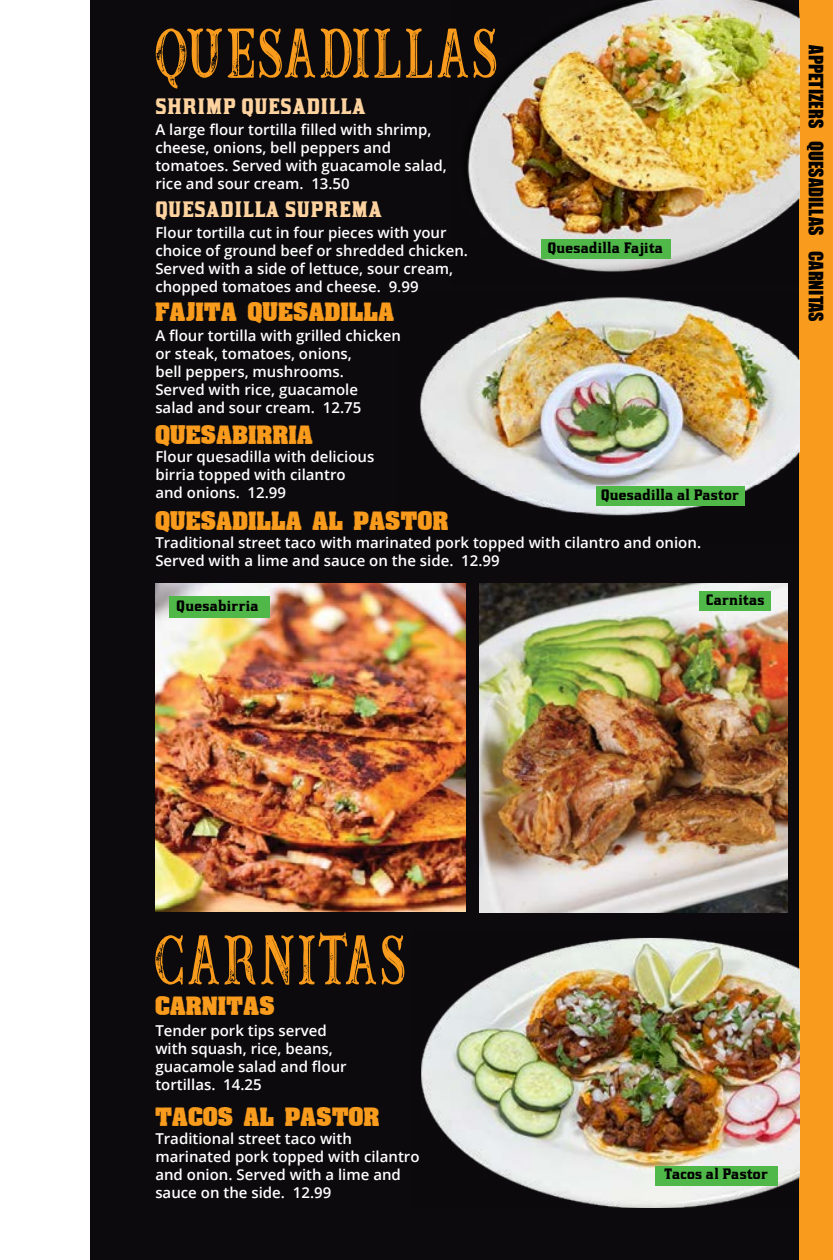
<style>
.page{position:relative;width:833px;height:1260px;background:#fff}
.page>*{position:absolute;margin:0;border:0;box-sizing:border-box;transform-origin:0 0}
.t1{font:79.75px "Buffalo Inline 2 Grunge";letter-spacing:.08em;color:#f99b1c;scale:.71 1}
.t2{font:20px "Dirty Old Town";letter-spacing:.03em;color:#f99b1c}
.t3{font:700 20px "Kirsty Rg";letter-spacing:.03em;color:#fed39f}
.t4{font:18.25px "Impact";color:#000}
.t5{font:600 15px/18px "Open Sans";color:#fff}
.t6{font:700 13.5px "Kirsty Rg";letter-spacing:.03em;color:#000}
</style>
<div class="page">
<div style="left:90px;top:0;width:742px;height:1260px;background:#0c0a0c"></div>
<div style="left:799px;top:0;width:33px;height:1260px;background:#f99b1c"></div>
<img style="left:467px;top:0;width:332px;height:272px">
<img style="left:479px;top:583px;width:309px;height:329px">
<div style="left:699px;top:592px;width:71px;height:19px;background:#50b848"></div>
<div style="left:540px;top:239px;width:130px;height:19px;background:#50b848"></div>
<img style="left:420px;top:297px;width:379px;height:219px">
<div style="left:596px;top:486px;width:148px;height:19px;background:#50b848"></div>
<img style="left:421px;top:937px;width:378px;height:271px">
<div style="left:655px;top:1166px;width:123px;height:20px;background:#50b848"></div>
<img style="left:155px;top:583px;width:310px;height:328px">
<div style="left:169px;top:596px;width:100px;height:22px;background:#50b848"></div>
<h1 class="t1" style="left:156px;top:14px;width:481px">QUESADILLAS</h1>
<h2 class="t3" style="left:155px;top:93px;width:212px">SHRIMP QUESADILLA</h2>
<p class="t5" style="left:155px;top:120px;width:293px">A large flour tortilla filled with shrimp, cheese, onions, bell peppers and tomatoes. Served with guacamole salad, rice and sour cream. 13.50</p>
<h2 class="t3" style="left:155px;top:196px;width:228px">QUESADILLA SUPREMA</h2>
<p class="t5" style="left:155px;top:223px;width:314px">Flour tortilla cut in four pieces with your choice of ground beef or shredded chicken.<br>Served with a side of lettuce, sour cream, chopped tomatoes and cheese. 9.99</p>
<h2 class="t2" style="left:155px;top:301px;width:240px">FAJITA QUESADILLA</h2>
<p class="t5" style="left:155px;top:326px;width:247px">A flour tortilla with grilled chicken or steak, tomatoes, onions,<br>bell peppers, mushrooms.<br>Served with rice, guacamole<br>salad and sour cream. 12.75</p>
<h2 class="t2" style="left:155px;top:425px;width:159px">QUESABIRRIA</h2>
<p class="t5" style="left:155px;top:448px;width:220px">Flour quesadilla with delicious birria topped with cilantro and onions. 12.99</p>
<h2 class="t2" style="left:155px;top:510px;width:294px">QUESADILLA AL PASTOR</h2>
<p class="t5" style="left:155px;top:533px;width:547px">Traditional street taco with marinated pork topped with cilantro and onion.<br>Served with a lime and sauce on the side. 12.99</p>
<p class="t6" style="left:547px;top:239px;width:117px">Quesadilla Fajita</p>
<p class="t6" style="left:601px;top:485px;width:139px">Quesadilla al Pastor</p>
<p class="t6" style="left:177px;top:596px;width:83px">Quesabirria</p>
<p class="t6" style="left:706px;top:591px;width:60px">Carnitas</p>
<p class="t4" style="left:830px;top:45px;width:278px;rotate:90deg">APPETIZERS QUESADILLAS CARNITAS</p>
<h1 class="t1" style="left:155px;top:920px;width:353px">CARNITAS</h1>
<h2 class="t2" style="left:155px;top:996px;width:120px">CARNITAS</h2>
<p class="t5" style="left:155px;top:1021px;width:193px">Tender pork tips served with squash, rice, beans, guacamole salad and flour tortillas. 14.25</p>
<h2 class="t2" style="left:155px;top:1106px;width:225px">TACOS AL PASTOR</h2>
<p class="t5" style="left:155px;top:1129px;width:266px">Traditional street taco with marinated pork topped with cilantro and onion. Served with a lime and sauce on the side. 12.99</p>
<p class="t6" style="left:664px;top:1164px;width:105px">Tacos al Pastor</p>
</div>
